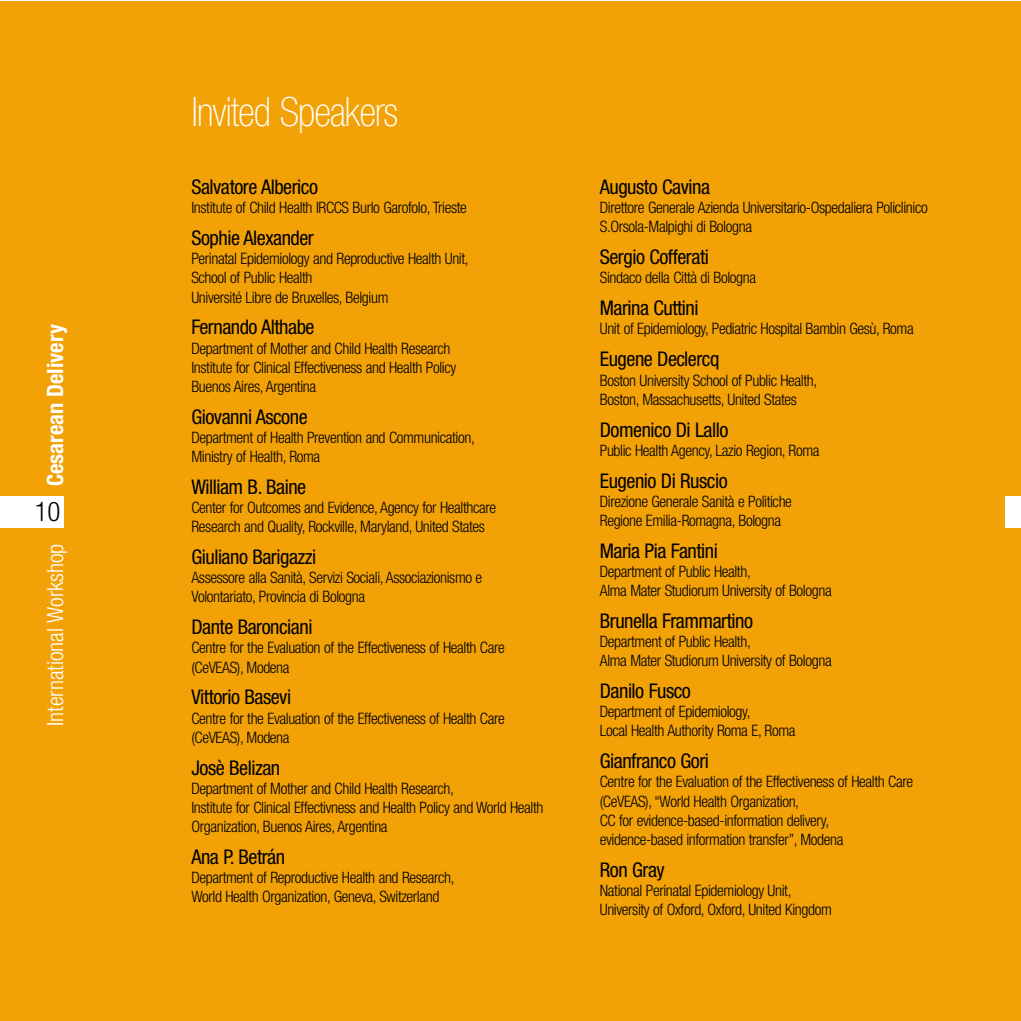
<style>
.page{position:relative;width:1021px;height:1021px;background:#fff}
.page>*{position:absolute;margin:0;border:0;box-sizing:border-box;transform-origin:0 0}
.t1{font:100 condensed 40.5px "Helvetica Neue";letter-spacing:-.025em;color:#fff}
.t2{font:300 condensed 27px "Helvetica Neue";color:#000}
.t3{font:300 condensed 22.5px "Helvetica Neue";color:#fff}
.t4{font:700 condensed 22.5px "Helvetica Neue";color:#fff}
.t5{font:condensed 20.25px "Helvetica Neue";letter-spacing:-.025em;color:#000}
.t6{font:300 condensed 15.75px/19.1px "Helvetica Neue";letter-spacing:-.025em;color:#000}
</style>
<div class="page">
<div style="left:0;top:1px;width:1020px;height:1019px;background:#f2a207"></div>
<div style="left:0;top:496px;width:64px;height:31px;background:#fff"></div>
<div style="left:1005px;top:496px;width:15px;height:31px;background:#fff"></div>
<h3 class="t4" style="left:47px;top:486px;width:163px;rotate:-90deg">Cesarean Delivery</h3>
<h2 class="t2" style="left:35px;top:502px;width:27px">10</h2>
<h3 class="t3" style="left:47px;top:725px;width:184px;rotate:-90deg">International Workshop</h3>
<h1 class="t1" style="left:191px;top:97px;width:208px">Invited Speakers</h1>
<p class="t5" style="left:191px;top:180px;width:128px">Salvatore Alberico</p>
<p class="t6" style="left:191px;top:199px;width:277px">Institute of Child Health IRCCS Burlo Garofolo, Trieste</p>
<p class="t5" style="left:191px;top:231px;width:124px">Sophie Alexander</p>
<p class="t6" style="left:191px;top:250px;width:279px">Perinatal Epidemiology and Reproductive Health Unit,<br>School of Public Health<br>Université Libre de Bruxelles, Belgium</p>
<p class="t5" style="left:191px;top:320px;width:125px">Fernando Althabe</p>
<p class="t6" style="left:191px;top:340px;width:266px">Department of Mother and Child Health Research<br>Institute for Clinical Effectiveness and Health Policy<br>Buenos Aires, Argentina</p>
<p class="t5" style="left:191px;top:409px;width:118px">Giovanni Ascone</p>
<p class="t6" style="left:191px;top:429px;width:285px">Department of Health Prevention and Communication,<br>Ministry of Health, Roma</p>
<p class="t5" style="left:191px;top:479px;width:116px">William B. Baine</p>
<p class="t6" style="left:191px;top:499px;width:306px">Center for Outcomes and Evidence, Agency for Healthcare<br>Research and Quality, Rockville, Maryland, United States</p>
<p class="t5" style="left:191px;top:549px;width:126px">Giuliano Barigazzi</p>
<p class="t6" style="left:191px;top:569px;width:292px">Assessore alla Sanità, Servizi Sociali, Associazionismo e<br>Volontariato, Provincia di Bologna</p>
<p class="t5" style="left:191px;top:620px;width:123px">Dante Baronciani</p>
<p class="t6" style="left:191px;top:639px;width:315px">Centre for the Evaluation of the Effectiveness of Health Care (CeVEAS), Modena</p>
<p class="t5" style="left:191px;top:690px;width:101px">Vittorio Basevi</p>
<p class="t6" style="left:191px;top:709px;width:315px">Centre for the Evaluation of the Effectiveness of Health Care (CeVEAS), Modena</p>
<p class="t5" style="left:191px;top:760px;width:90px">Josè Belizan</p>
<p class="t6" style="left:191px;top:780px;width:353px">Department of Mother and Child Health Research,<br>Institute for Clinical Effectivness and Health Policy and World Health<br>Organization, Buenos Aires, Argentina</p>
<p class="t5" style="left:191px;top:849px;width:95px">Ana P. Betrán</p>
<p class="t6" style="left:191px;top:869px;width:265px">Department of Reproductive Health and Research,<br>World Health Organization, Geneva, Switzerland</p>
<p class="t5" style="left:600px;top:180px;width:112px">Augusto Cavina</p>
<p class="t6" style="left:600px;top:199px;width:329px">Direttore Generale Azienda Universitario-Ospedaliera Policlinico<br>S.Orsola-Malpighi di Bologna</p>
<p class="t5" style="left:600px;top:250px;width:111px">Sergio Cofferati</p>
<p class="t6" style="left:600px;top:270px;width:158px">Sindaco della Città di Bologna</p>
<p class="t5" style="left:600px;top:301px;width:100px">Marina Cuttini</p>
<p class="t6" style="left:600px;top:321px;width:315px">Unit of Epidemiology, Pediatric Hospital Bambin Gesù, Roma</p>
<p class="t5" style="left:600px;top:352px;width:121px">Eugene Declercq</p>
<p class="t6" style="left:600px;top:372px;width:219px">Boston University School of Public Health,<br>Boston, Massachusetts, United States</p>
<p class="t5" style="left:600px;top:422px;width:130px">Domenico Di Lallo</p>
<p class="t6" style="left:600px;top:442px;width:221px">Public Health Agency, Lazio Region, Roma</p>
<p class="t5" style="left:600px;top:473px;width:129px">Eugenio Di Ruscio</p>
<p class="t6" style="left:600px;top:493px;width:194px">Direzione Generale Sanità e Politiche<br>Regione Emilia-Romagna, Bologna</p>
<p class="t5" style="left:600px;top:543px;width:119px">Maria Pia Fantini</p>
<p class="t6" style="left:600px;top:563px;width:233px">Department of Public Health,<br>Alma Mater Studiorum University of Bologna</p>
<p class="t5" style="left:600px;top:613px;width:155px">Brunella Frammartino</p>
<p class="t6" style="left:600px;top:633px;width:233px">Department of Public Health,<br>Alma Mater Studiorum University of Bologna</p>
<p class="t5" style="left:600px;top:683px;width:93px">Danilo Fusco</p>
<p class="t6" style="left:600px;top:703px;width:197px">Department of Epidemiology,<br>Local Health Authority Roma E, Roma</p>
<p class="t5" style="left:600px;top:753px;width:111px">Gianfranco Gori</p>
<p class="t6" style="left:600px;top:773px;width:315px">Centre for the Evaluation of the Effectiveness of Health Care (CeVEAS), “World Health Organization,<br>CC for evidence-based-information delivery, evidence-based information transfer”, Modena</p>
<p class="t5" style="left:600px;top:862px;width:66px">Ron Gray</p>
<p class="t6" style="left:600px;top:882px;width:234px">National Perinatal Epidemiology Unit,<br>University of Oxford, Oxford, United Kingdom</p>
</div>
